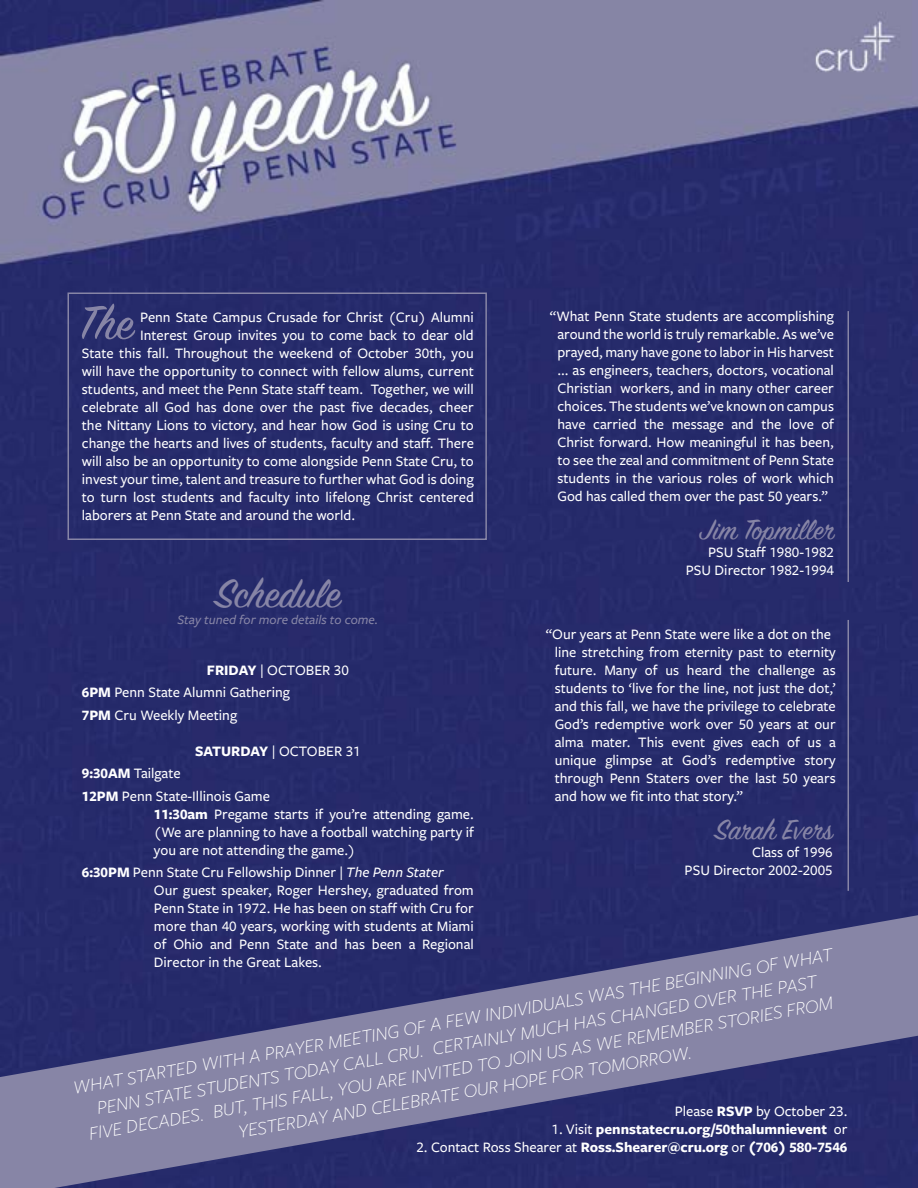
<style>
.page{position:relative;width:918px;height:1188px;background:#fff}
.page>*{position:absolute;margin:0;border:0;box-sizing:border-box;transform-origin:0 0}
.t1{font:52.95px "Sign Painter House Script";color:#8785a6}
.t2{font:45px "Sign Painter House Script";color:#8785a6}
.t3{font:31.5px "Sign Painter House Script";letter-spacing:-.005em;color:#8785a6}
.t4{font:italic 300 19.5px/24px "Freight Sans Pro";color:#fff;text-align:center}
.t5{font:500 15px/18px "Freight Sans Pro";color:#fff}
.t6{font:700 15px "Freight Sans Pro";color:#fff}
.t7{font:italic 500 13.5px "Freight Sans Pro";color:#8785a6}
.s1{font-weight:700}
.s2{font-style:italic}
.s3{font-weight:500}
</style>
<div class="page">
<img style="left:0;top:0;width:918px;height:915px">
<svg style="left:0;top:915px;width:918px;height:273px;background:#505284"></svg>
<hr style="left:848px;top:311px;width:1px;height:271px;background:#8785a6">
<hr style="left:848px;top:620px;width:1px;height:271px;background:#8785a6">
<div style="left:68px;top:292px;width:419px;height:248px;border:2px solid #8785a6"></div>
<h1 class="t1" style="left:79px;top:290px;width:55px">The</h1>
<p class="t5" style="left:140px;top:308px;width:335px">Penn State Campus Crusade for Christ (Cru) Alumni</p>
<p class="t5" style="left:140px;top:326px;width:335px">Interest Group invites you to come back to dear old</p>
<p class="t5" style="left:82px;top:344px;width:393px">State this fall. Throughout the weekend of October 30th, you</p>
<p class="t5" style="left:82px;top:362px;width:393px">will have the opportunity to connect with fellow alums, current</p>
<p class="t5" style="left:82px;top:380px;width:394px">students, and meet the Penn State staff team. Together, we will</p>
<p class="t5" style="left:82px;top:398px;width:393px">celebrate all God has done over the past five decades, cheer</p>
<p class="t5" style="left:82px;top:416px;width:393px">the Nittany Lions to victory, and hear how God is using Cru to</p>
<p class="t5" style="left:82px;top:434px;width:394px">change the hearts and lives of students, faculty and staff. There</p>
<p class="t5" style="left:82px;top:452px;width:393px">will also be an opportunity to come alongside Penn State Cru, to</p>
<p class="t5" style="left:82px;top:470px;width:393px">invest your time, talent and treasure to further what God is doing</p>
<p class="t5" style="left:82px;top:488px;width:393px">to turn lost students and faculty into lifelong Christ centered</p>
<p class="t5" style="left:82px;top:506px;width:275px">laborers at Penn State and around the world.</p>
<p class="t5" style="left:550px;top:307px;width:286px;text-align:center">“What Penn State students are accomplishing around the world is truly remarkable. As we’ve prayed, many have gone to labor in His harvest ... as engineers, teachers, doctors, vocational Christian workers, and in many other career choices. The students we’ve known on campus have carried the message and the love of Christ forward. How meaningful it has been, to see the zeal and commitment of Penn State students in the various roles of work which God has called them over the past 50 years.”</p>
<h3 class="t3" style="left:700px;top:511px;width:138px">Jim Topmiller</h3>
<p class="t5" style="left:686px;top:543px;width:150px;text-align:right">PSU Staff 1980-1982<br>PSU Director 1982-1994</p>
<h2 class="t2" style="left:215px;top:567px;width:127px">Schedule</h2>
<p class="t7" style="left:177px;top:611px;width:202px">Stay tuned for more details to come.</p>
<p class="t5" style="left:82px;top:658px;width:268px;line-height:22.5px;text-indent:125px"><span class="s1">FRIDAY</span> | OCTOBER 30<br><span class="s1">6PM</span> Penn State Alumni Gathering<br><span class="s1">7PM</span> Cru Weekly Meeting</p>
<p class="t5" style="left:195px;top:742px;width:167px"><span class="s1">SATURDAY</span> | OCTOBER 31</p>
<p class="t5" style="left:82px;top:762px;width:190px;line-height:22.5px"><span class="s1">9:30AM</span> Tailgate<br><span class="s1">12PM</span> Penn State-Illinois Game</p>
<p class="t5" style="left:154px;top:805px;width:321px;text-align:justify"><span class="s1">11:30am</span> Pregame starts if you’re attending game. (We are planning to have a football watching party if you are not attending the game.)</p>
<p class="t5" style="left:154px;top:863px;width:321px;text-indent:-72px"><span class="s1">6:30PM</span> Penn State Cru Fellowship Dinner | <span class="s2">The Penn Stater<br></span>Our guest speaker, Roger Hershey, graduated from Penn State in 1972. He has been on staff with Cru for more than 40 years, working with students at Miami of Ohio and Penn State and has been a Regional Director in the Great Lakes.</p>
<p class="t5" style="left:555px;top:625px;width:283px;text-indent:-9px">“Our years at Penn State were like a dot on the line stretching from eternity past to eternity future. Many of us heard the challenge as students to ‘live for the line, not just the dot,’ and this fall, we have the privilege to celebrate God’s redemptive work over 50 years at our alma mater. This event gives each of us a unique glimpse at God’s redemptive story through Penn Staters over the last 50 years and how we fit into that story.”</p>
<h3 class="t3" style="left:715px;top:811px;width:119px">Sarah Evers</h3>
<p class="t5" style="left:685px;top:843px;width:150px;text-align:right">Class of 1996<br>PSU Director 2002-2005</p>
<p class="t4" style="left:71px;top:1075px;width:772px;rotate:-10deg">WHAT STARTED WITH A PRAYER MEETING OF A FEW INDIVIDUALS WAS THE BEGINNING OF WHAT PENN STATE STUDENTS TODAY CALL CRU. CERTAINLY MUCH HAS CHANGED OVER THE PAST<br>FIVE DECADES. BUT, THIS FALL, YOU ARE INVITED TO JOIN US AS WE REMEMBER STORIES FROM YESTERDAY AND CELEBRATE OUR HOPE FOR TOMORROW.</p>
<p class="t5" style="left:675px;top:1102px;width:174px">Please <span class="s1">RSVP</span> by October 23.</p>
<p class="t6" style="left:552px;top:1119px;width:297px"><span class="s3">1. Visit</span> pennstatecru.org/50thalumnievent <span class="s3">or</span></p>
<p class="t6" style="left:416px;top:1137px;width:433px"><span class="s3">2. Contact Ross Shearer at</span> Ross.Shearer@cru.org <span class="s3">or</span> (706) 580-7546</p>
</div>
